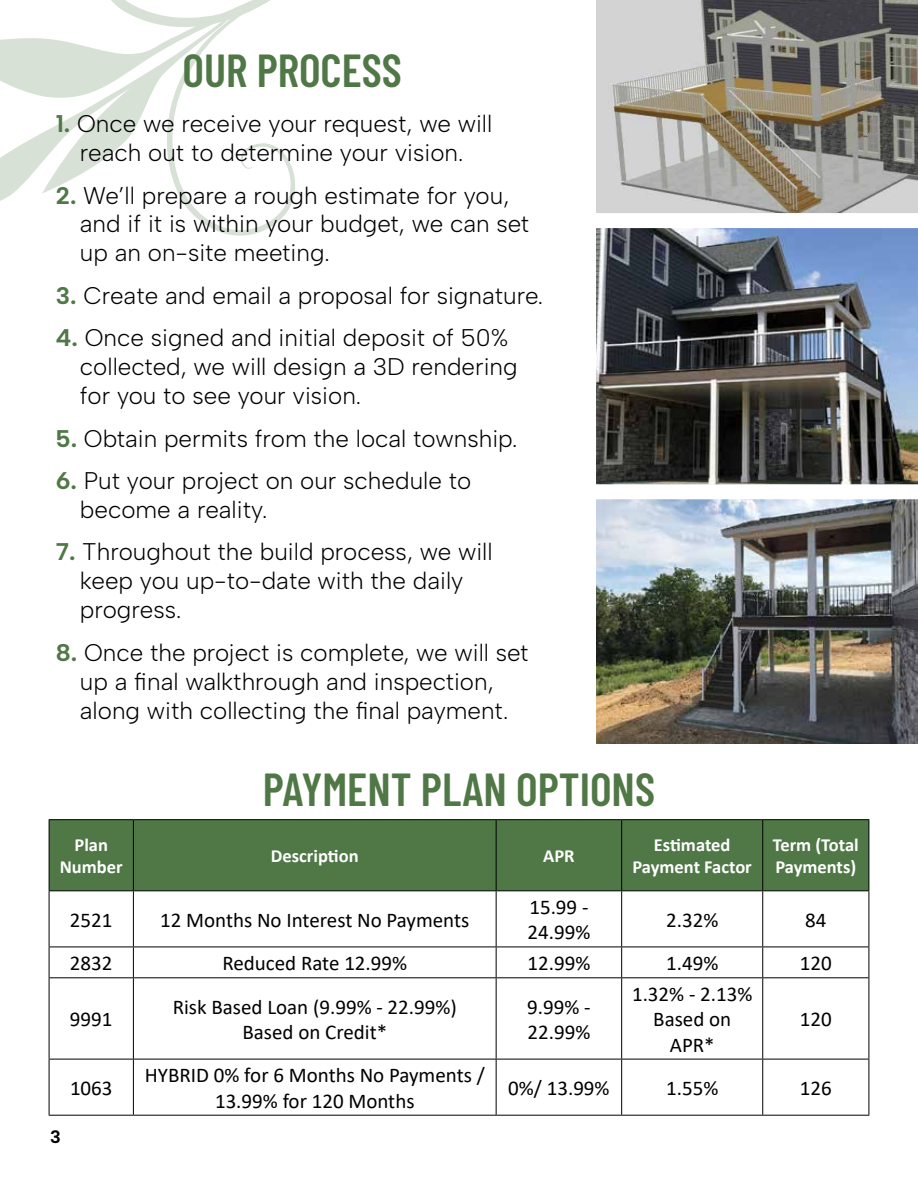
<style>
.page{position:relative;width:918px;height:1188px;background:#fff}
.page>*{position:absolute;margin:0;border:0;box-sizing:border-box;transform-origin:0 0}
.t1{font:600 46.2px "Barlow Condensed";color:#507846}
.t2{font:24.15px/29px "Albert Sans";color:#000}
.t3{font:21px/25.2px "Calibri";color:#000;text-align:center}
.t4{font:700 18.45px/22.2px "Calibri";color:#fff;text-align:center}
.t5{font:18px "Albert Sans";color:#000}
.s1{color:#507847}
</style>
<div class="page">
<svg style="left:0;top:38px;width:93px;height:163px;fill:#d7e1d6"></svg>
<svg style="left:93px;top:0;width:202px;height:236px"></svg>
<img style="left:597px;top:0;width:321px;height:743px">
<div style="left:579px;top:213px;width:339px;height:15px;background:#fff"></div>
<div style="left:564px;top:484px;width:354px;height:15px;background:#fff"></div>
<div style="left:50px;top:820px;width:818px;height:70px;background:#507846"></div>
<hr style="left:49px;top:819px;width:84px;height:1px;background:#000">
<hr style="left:133px;top:819px;width:363px;height:1px;background:#000">
<hr style="left:496px;top:819px;width:126px;height:1px;background:#000">
<hr style="left:622px;top:819px;width:141px;height:1px;background:#000">
<hr style="left:763px;top:819px;width:106px;height:1px;background:#000">
<hr style="left:49px;top:890px;width:84px;height:1px;background:#000">
<hr style="left:133px;top:890px;width:363px;height:1px;background:#000">
<hr style="left:496px;top:890px;width:126px;height:1px;background:#000">
<hr style="left:622px;top:890px;width:141px;height:1px;background:#000">
<hr style="left:763px;top:890px;width:106px;height:1px;background:#000">
<hr style="left:49px;top:947px;width:84px;height:1px;background:#000">
<hr style="left:133px;top:947px;width:363px;height:1px;background:#000">
<hr style="left:496px;top:947px;width:126px;height:1px;background:#000">
<hr style="left:622px;top:947px;width:141px;height:1px;background:#000">
<hr style="left:763px;top:947px;width:106px;height:1px;background:#000">
<hr style="left:49px;top:977px;width:84px;height:1px;background:#000">
<hr style="left:133px;top:977px;width:363px;height:1px;background:#000">
<hr style="left:496px;top:977px;width:126px;height:1px;background:#000">
<hr style="left:622px;top:977px;width:141px;height:1px;background:#000">
<hr style="left:763px;top:977px;width:106px;height:1px;background:#000">
<hr style="left:49px;top:1059px;width:84px;height:1px;background:#000">
<hr style="left:133px;top:1059px;width:363px;height:1px;background:#000">
<hr style="left:496px;top:1059px;width:126px;height:1px;background:#000">
<hr style="left:622px;top:1059px;width:141px;height:1px;background:#000">
<hr style="left:763px;top:1059px;width:106px;height:1px;background:#000">
<hr style="left:49px;top:1115px;width:84px;height:1px;background:#000">
<hr style="left:133px;top:1115px;width:363px;height:1px;background:#000">
<hr style="left:496px;top:1115px;width:126px;height:1px;background:#000">
<hr style="left:622px;top:1115px;width:141px;height:1px;background:#000">
<hr style="left:763px;top:1115px;width:106px;height:1px;background:#000">
<hr style="left:49px;top:820px;width:1px;height:70px;background:#000">
<hr style="left:49px;top:891px;width:1px;height:56px;background:#000">
<hr style="left:49px;top:947px;width:1px;height:30px;background:#000">
<hr style="left:49px;top:978px;width:1px;height:81px;background:#000">
<hr style="left:49px;top:1060px;width:1px;height:55px;background:#000">
<hr style="left:133px;top:820px;width:1px;height:70px;background:#000">
<hr style="left:496px;top:820px;width:1px;height:70px;background:#000">
<hr style="left:621px;top:820px;width:1px;height:70px;background:#000">
<hr style="left:762px;top:820px;width:1px;height:70px;background:#000">
<hr style="left:868px;top:820px;width:1px;height:70px;background:#000">
<hr style="left:133px;top:891px;width:1px;height:56px;background:#000">
<hr style="left:496px;top:891px;width:1px;height:56px;background:#000">
<hr style="left:621px;top:891px;width:1px;height:56px;background:#000">
<hr style="left:762px;top:891px;width:1px;height:56px;background:#000">
<hr style="left:868px;top:891px;width:1px;height:56px;background:#000">
<hr style="left:133px;top:947px;width:1px;height:30px;background:#000">
<hr style="left:496px;top:947px;width:1px;height:30px;background:#000">
<hr style="left:621px;top:947px;width:1px;height:30px;background:#000">
<hr style="left:762px;top:947px;width:1px;height:30px;background:#000">
<hr style="left:868px;top:947px;width:1px;height:30px;background:#000">
<hr style="left:133px;top:978px;width:1px;height:81px;background:#000">
<hr style="left:496px;top:978px;width:1px;height:81px;background:#000">
<hr style="left:621px;top:978px;width:1px;height:81px;background:#000">
<hr style="left:762px;top:978px;width:1px;height:81px;background:#000">
<hr style="left:868px;top:978px;width:1px;height:81px;background:#000">
<hr style="left:133px;top:1060px;width:1px;height:55px;background:#000">
<hr style="left:496px;top:1060px;width:1px;height:55px;background:#000">
<hr style="left:621px;top:1060px;width:1px;height:55px;background:#000">
<hr style="left:762px;top:1060px;width:1px;height:55px;background:#000">
<hr style="left:868px;top:1060px;width:1px;height:55px;background:#000">
<h1 class="t1" style="left:182px;top:37px;width:221px">OUR PROCESS</h1>
<p class="t2" style="left:56px;top:109px;width:438px;text-align:center"><span class="s1">1.</span> Once we receive your request, we will reach out to determine your vision.</p>
<p class="t2" style="left:80px;top:181px;width:451px;text-indent:-24px"><span class="s1">2.</span> We’ll prepare a rough estimate for you, and if it is within your budget, we can set up an on-site meeting.</p>
<p class="t2" style="left:56px;top:281px;width:489px"><span class="s1">3.</span> Create and email a proposal for signature.</p>
<p class="t2" style="left:80px;top:323px;width:439px;text-indent:-24px"><span class="s1">4.</span> Once signed and initial deposit of 50% collected, we will design a 3D rendering for you to see your vision.</p>
<p class="t2" style="left:56px;top:424px;width:463px"><span class="s1">5.</span> Obtain permits from the local township.</p>
<p class="t2" style="left:80px;top:466px;width:393px;text-indent:-24px"><span class="s1">6.</span> Put your project on our schedule to become a reality.</p>
<p class="t2" style="left:80px;top:538px;width:414px;text-indent:-24px"><span class="s1">7.</span> Throughout the build process, we will keep you up-to-date with the daily progress.</p>
<p class="t2" style="left:56px;top:638px;width:474px;text-align:center"><span class="s1">8.</span> Once the project is complete, we will set up a final walkthrough and inspection, along with collecting the final payment.</p>
<h1 class="t1" style="left:263px;top:757px;width:394px">PAYMENT PLAN OPTIONS</h1>
<p class="t4" style="left:60px;top:834px;width:64px">Plan<br>Number</p>
<p class="t4" style="left:271px;top:845px;width:89px">Description</p>
<p class="t4" style="left:543px;top:845px;width:33px">APR</p>
<p class="t3" style="left:70px;top:907px;width:44px">2521</p>
<p class="t3" style="left:160px;top:907px;width:311px">12 Months No Interest No Payments</p>
<p class="t3" style="left:527px;top:894px;width:64px;text-align:left">15.99 -<br>24.99%</p>
<p class="t4" style="left:632px;top:834px;width:121px">Estimated<br>Payment Factor</p>
<p class="t4" style="left:773px;top:834px;width:87px;text-align:left">Term (Total<br>Payments)</p>
<p class="t3" style="left:666px;top:907px;width:54px">2.32%</p>
<p class="t3" style="left:805px;top:907px;width:23px">84</p>
<p class="t3" style="left:70px;top:950px;width:44px">2832</p>
<p class="t3" style="left:222px;top:950px;width:186px">Reduced Rate 12.99%</p>
<p class="t3" style="left:528px;top:950px;width:64px">12.99%</p>
<p class="t3" style="left:666px;top:950px;width:54px">1.49%</p>
<p class="t3" style="left:800px;top:950px;width:33px">120</p>
<p class="t3" style="left:70px;top:1006px;width:44px">9991</p>
<p class="t3" style="left:70px;top:1075px;width:44px">1063</p>
<p class="t5" style="left:50px;top:1126px;width:12px">3</p>
<p class="t3" style="left:173px;top:994px;width:286px">Risk Based Loan (9.99% - 22.99%)<br>Based on Credit*</p>
<p class="t3" style="left:527px;top:994px;width:65px;text-align:left">9.99% -<br>22.99%</p>
<p class="t3" style="left:632px;top:981px;width:122px">1.32% - 2.13%<br>Based on<br>APR*</p>
<p class="t3" style="left:800px;top:1006px;width:33px">120</p>
<p class="t3" style="left:145px;top:1062px;width:342px">HYBRID 0% for 6 Months No Payments /<br>13.99% for 120 Months</p>
<p class="t3" style="left:508px;top:1075px;width:103px">0%/ 13.99%</p>
<p class="t3" style="left:666px;top:1075px;width:54px">1.55%</p>
<p class="t3" style="left:800px;top:1075px;width:33px">126</p>
</div>
